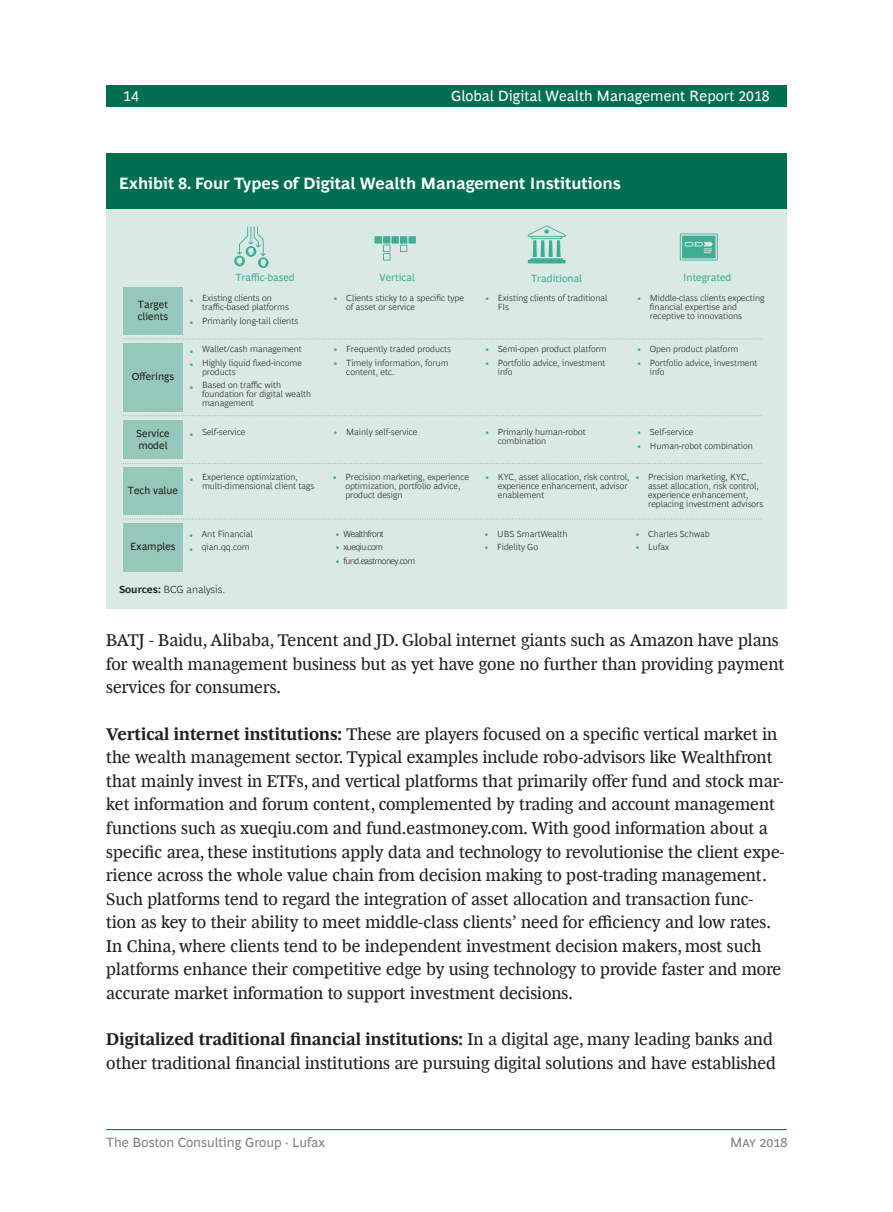
<style>
.page{position:relative;width:893px;height:1212px;background:#fff}
.page>*{position:absolute;margin:0;border:0;box-sizing:border-box;transform-origin:0 0}
.t1{font:17.25px/23.5px "Henderson BCG Serif";color:#231f20}
.t2{font:700 16.5px "Henderson BCG Sans";color:#fff}
.t3{font:15px "Henderson BCG Sans";color:#fff}
.t4{font:13.5px "Henderson BCG Sans";color:#808285}
.t5{font:10.5px/12px "Henderson BCG Sans";color:#231f20}
.t6{font:10.5px "Henderson BCG Sans";color:#3fad94}
.t7{font:300 10.5px "Henderson BCG Sans";color:#231f20}
.t8{font:300 9px/9px "Henderson BCG Sans";color:#231f20}
.t9{font:300 9px "Henderson BCG Sans";letter-spacing:-.06em;color:#231f20}
.t10{font:300 9px/13.5px "Henderson BCG Sans";color:#3fad94}
.s1{color:#3fad94}
.s2{font-weight:700}
</style>
<div class="page">
<hr style="left:106px;top:1129px;width:681px;height:1px;background:#006e51">
<div style="left:106px;top:85px;width:681px;height:21px;background:#006e51"></div>
<div style="left:106px;top:153px;width:681px;height:455px;background:#d9eae5"></div>
<div style="left:106px;top:153px;width:681px;height:55px;background:#006e51"></div>
<svg style="left:234px;top:226px;width:35px;height:42px"></svg>
<svg style="left:375px;top:236px;width:41px;height:25px"></svg>
<div style="left:123px;top:287px;width:60px;height:47px;background:#96c8b9"></div>
<div style="left:123px;top:343px;width:60px;height:68px;background:#96c8b9"></div>
<div style="left:123px;top:420px;width:60px;height:39px;background:#96c8b9"></div>
<div style="left:123px;top:467px;width:60px;height:48px;background:#96c8b9"></div>
<div style="left:123px;top:523px;width:60px;height:49px;background:#96c8b9"></div>
<svg style="left:123px;top:338px;width:639px;height:1px"></svg>
<svg style="left:123px;top:415px;width:639px;height:1px"></svg>
<svg style="left:123px;top:518px;width:639px;height:1px"></svg>
<svg style="left:123px;top:463px;width:639px;height:1px"></svg>
<svg style="left:528px;top:225px;width:38px;height:38px"></svg>
<svg style="left:680px;top:233px;width:38px;height:27px"></svg>
<p class="t3" style="left:123px;top:85px;width:17px">14</p>
<p class="t3" style="left:451px;top:85px;width:320px">Global Digital Wealth Management Report 2018</p>
<p class="t2" style="left:119px;top:171px;width:503px">Exhibit 8. Four Types of Digital Wealth Management Institutions</p>
<p class="t6" style="left:235px;top:270px;width:61px">Traffic-based</p>
<p class="t6" style="left:380px;top:270px;width:37px">Vertical</p>
<p class="t6" style="left:531px;top:271px;width:53px">Traditional</p>
<p class="t6" style="left:683px;top:270px;width:50px">Integrated</p>
<p class="t5" style="left:138px;top:297px;width:32px">Target clients</p>
<p class="t10" style="left:189px;top:292px;width:6px">•</p>
<p class="t10" style="left:189px;top:315px;width:6px">•</p>
<p class="t8" style="left:202px;top:293px;width:88px">Existing clients on traffic-based platforms</p>
<p class="t8" style="left:202px;top:316px;width:98px">Primarily long-tail clients</p>
<p class="t8" style="left:346px;top:293px;width:119px;text-indent:-13px"><span class="s1">•</span> Clients sticky to a specific type of asset or service</p>
<p class="t5" style="left:132px;top:369px;width:44px">Offerings</p>
<p class="t5" style="left:136px;top:426px;width:35px">Service model</p>
<p class="t5" style="left:128px;top:483px;width:52px">Tech value</p>
<p class="t8" style="left:202px;top:342px;width:101px;line-height:13.5px">Wallet/cash management<br>Highly liquid fixed-income</p>
<p class="t8" style="left:202px;top:364px;width:81px;line-height:13.5px">products<br>Based on traffic with</p>
<p class="t8" style="left:202px;top:389px;width:110px">foundation for digital wealth management</p>
<p class="t8" style="left:189px;top:427px;width:58px"><span class="s1">•</span> Self-service</p>
<p class="t8" style="left:202px;top:472px;width:114px;text-indent:-13px"><span class="s1">•</span> Experience optimization, multi-dimensional client tags</p>
<p class="t10" style="left:189px;top:343px;width:6px">• •</p>
<p class="t10" style="left:189px;top:379px;width:6px">•</p>
<p class="t10" style="left:334px;top:342px;width:6px">• •</p>
<p class="t8" style="left:346px;top:342px;width:106px;line-height:13.5px">Frequently traded products<br>Timely information, forum</p>
<p class="t8" style="left:346px;top:367px;width:50px">content, etc.</p>
<p class="t8" style="left:334px;top:427px;width:85px"><span class="s1">•</span> Mainly self-service</p>
<p class="t8" style="left:345px;top:472px;width:125px;text-indent:-13px"><span class="s1">•</span> Precision marketing, experience optimization, portfolio advice, product design</p>
<p class="t5" style="left:130px;top:540px;width:47px">Examples</p>
<p class="t10" style="left:189px;top:528px;width:6px">• •</p>
<p class="t8" style="left:202px;top:526px;width:53px;line-height:13.5px">Ant Financial qian.qq.com</p>
<p class="t9" style="left:335px;top:527px;width:50px"><span class="s1">•</span> Wealthfront</p>
<p class="t9" style="left:335px;top:541px;width:49px"><span class="s1">•</span> xueqiu.com</p>
<p class="t9" style="left:335px;top:554px;width:81px"><span class="s1">•</span> fund.eastmoney.com</p>
<p class="t8" style="left:498px;top:293px;width:111px;text-indent:-13px"><span class="s1">•</span> Existing clients of traditional<br>FIs</p>
<p class="t10" style="left:485px;top:342px;width:6px">• •</p>
<p class="t8" style="left:498px;top:342px;width:110px;line-height:13.5px">Semi-open product platform<br>Portfolio advice, investment</p>
<p class="t8" style="left:498px;top:367px;width:16px">info</p>
<p class="t8" style="left:650px;top:293px;width:116px;text-indent:-13px"><span class="s1">•</span> Middle-class clients expecting financial expertise and receptive to innovations</p>
<p class="t10" style="left:637px;top:342px;width:6px">• •</p>
<p class="t8" style="left:650px;top:342px;width:109px;line-height:13.5px">Open product platform<br>Portfolio advice, investment</p>
<p class="t8" style="left:650px;top:367px;width:16px">info</p>
<p class="t8" style="left:498px;top:427px;width:89px;text-indent:-13px"><span class="s1">•</span> Primarily human-robot combination</p>
<p class="t8" style="left:498px;top:472px;width:133px;text-indent:-13px"><span class="s1">•</span> KYC, asset allocation, risk control, experience enhancement, advisor enablement</p>
<p class="t10" style="left:485px;top:526px;width:6px">• •</p>
<p class="t8" style="left:497px;top:526px;width:72px;line-height:13.5px">UBS SmartWealth<br>Fidelity Go</p>
<p class="t10" style="left:637px;top:425px;width:6px">• •</p>
<p class="t8" style="left:650px;top:425px;width:105px;line-height:13.5px">Self-service<br>Human-robot combination</p>
<p class="t8" style="left:648px;top:472px;width:117px;text-indent:-13px"><span class="s1">•</span> Precision marketing, KYC, asset allocation, risk control, experience enhancement, replacing investment advisors</p>
<p class="t10" style="left:636px;top:526px;width:6px">• •</p>
<p class="t8" style="left:648px;top:526px;width:63px;line-height:13.5px">Charles Schwab<br>Lufax</p>
<p class="t7" style="left:119px;top:582px;width:108px"><span class="s2">Sources:</span> BCG analysis.</p>
<p class="t1" style="left:106px;top:627px;width:679px">BATJ - Baidu, Alibaba, Tencent and JD. Global internet giants such as Amazon have plans for wealth management business but as yet have gone no further than providing payment services for consumers.</p>
<p class="t1" style="left:106px;top:721px;width:679px"><span class="s2">Vertical internet institutions:</span> These are players focused on a specific vertical market in the wealth management sector. Typical examples include robo-advisors like Wealthfront that mainly invest in ETFs, and vertical platforms that primarily offer fund and stock mar&shy;ket information and forum content, complemented by trading and account management functions such as xueqiu.com and fund.eastmoney.com. With good information about a specific area, these institutions apply data and technology to revolutionise the client expe&shy;rience across the whole value chain from decision making to post-trading management.<br>Such platforms tend to regard the integration of asset allocation and transaction func&shy;tion as key to their ability to meet middle-class clients’ need for efficiency and low rates.<br>In China, where clients tend to be independent investment decision makers, most such platforms enhance their competitive edge by using technology to provide faster and more accurate market information to support investment decisions.</p>
<p class="t1" style="left:106px;top:1026px;width:671px"><span class="s2">Digitalized traditional financial institutions:</span> In a digital age, many leading banks and other traditional financial institutions are pursuing digital solutions and have established</p>
<p class="t4" style="left:106px;top:1133px;width:220px">The Boston Consulting Group · Lufax</p>
<p class="t4" style="left:730px;top:1132px;width:59px">May 2018</p>
</div>
